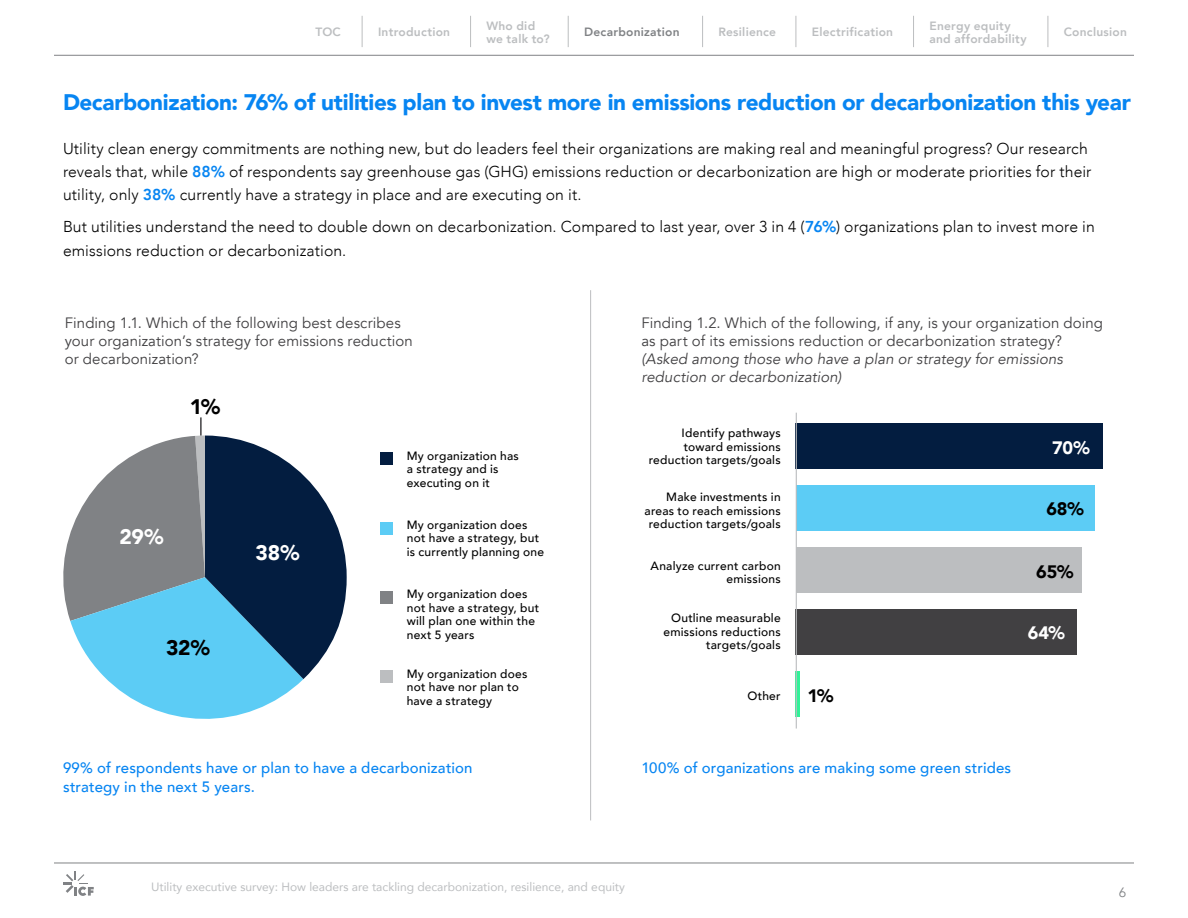
<style>
.page{position:relative;width:1188px;height:918px;background:#fff}
.page>*{position:absolute;margin:0;border:0;box-sizing:border-box;transform-origin:0 0}
.t1{font:900 22.5px "Avenir";letter-spacing:-.015em;color:#0785f2}
.t2{font:900 21px "Avenir";color:#fff}
.t3{font:900 21px "Avenir";color:#000}
.t4{font:900 18px "Avenir";color:#000}
.t5{font:900 18px "Avenir";color:#fff}
.t6{font:300 15.75px/23.2px "Avenir";letter-spacing:.005em;color:#000}
.t7{font:15px/18px "Avenir";letter-spacing:.005em;color:#414042}
.t8{font:500 15px/19.5px "Avenir";letter-spacing:.01em;color:#0785f2}
.t9{font:italic 15px/18px "Avenir";letter-spacing:.005em;color:#414042}
.t10{font:13.5px "Avenir";color:#808285}
.t11{font:500 12px/13.5px "Avenir";letter-spacing:.02em;color:#000}
.t12{font:800 12px/13.5px "Avenir";letter-spacing:.02em;color:#bcbec0}
.t13{font:12px "Avenir";color:#bcbec0}
.t14{font:800 12px "Avenir";letter-spacing:.02em;color:#808285}
.s1{font-weight:800;color:#0785f2}
</style>
<div class="page">
<hr style="left:54px;top:863px;width:1080px;height:1px;background:#808285">
<hr style="left:54px;top:55px;width:1080px;height:1px;background:#808285">
<svg style="left:63px;top:871px;width:31px;height:25px"></svg>
<svg style="left:63px;top:417px;width:284px;height:302px"></svg>
<div style="left:380px;top:452px;width:13px;height:13px;background:#031d40"></div>
<div style="left:380px;top:522px;width:13px;height:13px;background:#5cccf5"></div>
<div style="left:380px;top:670px;width:13px;height:13px;background:#bcbec0"></div>
<div style="left:380px;top:591px;width:13px;height:13px;background:#808285"></div>
<hr style="left:590px;top:290px;width:1px;height:530px;background:#bcbec0">
<hr style="left:362px;top:16px;width:1px;height:31px;background:#bcbec0">
<hr style="left:470px;top:16px;width:1px;height:31px;background:#bcbec0">
<hr style="left:568px;top:16px;width:1px;height:31px;background:#bcbec0">
<hr style="left:702px;top:16px;width:1px;height:31px;background:#bcbec0">
<hr style="left:796px;top:16px;width:1px;height:31px;background:#bcbec0">
<hr style="left:913px;top:16px;width:1px;height:31px;background:#bcbec0">
<hr style="left:1048px;top:16px;width:1px;height:31px;background:#bcbec0">
<hr style="left:796px;top:671px;width:4px;height:46px;background:#30f298">
<div style="left:796px;top:609px;width:281px;height:46px;background:#414042"></div>
<div style="left:796px;top:547px;width:285px;height:46px;background:#bcbec0"></div>
<div style="left:796px;top:485px;width:298px;height:46px;background:#5cccf5"></div>
<div style="left:796px;top:423px;width:307px;height:46px;background:#031d40"></div>
<hr style="left:796px;top:413px;width:1px;height:316px;background:#bbbdbf">
<p class="t12" style="left:315px;top:25px;width:27px">TOC</p>
<p class="t12" style="left:378px;top:25px;width:74px">Introduction</p>
<p class="t12" style="left:486px;top:19px;width:65px">Who did we talk to?</p>
<p class="t14" style="left:584px;top:23px;width:97px">Decarbonization</p>
<p class="t12" style="left:718px;top:25px;width:59px">Resilience</p>
<p class="t12" style="left:812px;top:25px;width:83px">Electrification</p>
<p class="t12" style="left:1064px;top:25px;width:65px">Conclusion</p>
<p class="t12" style="left:929px;top:19px;width:99px">Energy equity and affordability</p>
<h1 class="t1" style="left:63px;top:83px;width:1069px">Decarbonization: 76% of utilities plan to invest more in emissions reduction or decarbonization this year</h1>
<p class="t6" style="left:63px;top:136px;width:1030px">Utility clean energy commitments are nothing new, but do leaders feel their organizations are making real and meaningful progress? Our research reveals that, while <span class="s1">88%</span> of respondents say greenhouse gas (GHG) emissions reduction or decarbonization are high or moderate priorities for their utility, only <span class="s1">38%</span> currently have a strategy in place and are executing on it.</p>
<p class="t6" style="left:63px;top:215px;width:1033px">But utilities understand the need to double down on decarbonization. Compared to last year, over 3 in 4 (<span class="s1">76%</span>) organizations plan to invest more in emissions reduction or decarbonization.</p>
<p class="t7" style="left:65px;top:314px;width:350px">Finding 1.1. Which of the following best describes your organization’s strategy for emissions reduction or decarbonization?</p>
<p class="t7" style="left:641px;top:314px;width:463px">Finding 1.2. Which of the following, if any, is your organization doing as part of its emissions reduction or decarbonization strategy?</p>
<p class="t9" style="left:641px;top:350px;width:423px">(Asked among those who have a plan or strategy for emissions reduction or decarbonization)</p>
<h2 class="t3" style="left:190px;top:388px;width:32px">1%</h2>
<h2 class="t2" style="left:119px;top:518px;width:45px">29%</h2>
<h2 class="t3" style="left:166px;top:630px;width:45px">32%</h2>
<h2 class="t2" style="left:256px;top:535px;width:45px">38%</h2>
<p class="t11" style="left:407px;top:448px;width:114px">My organization has a strategy and is executing on it</p>
<p class="t11" style="left:407px;top:517px;width:139px">My organization does not have a strategy, but is currently planning one</p>
<p class="t11" style="left:407px;top:587px;width:134px">My organization does not have a strategy, but will plan one within the next 5 years</p>
<p class="t11" style="left:407px;top:666px;width:122px">My organization does not have nor plan to have a strategy</p>
<p class="t8" style="left:63px;top:757px;width:411px">99% of respondents have or plan to have a decarbonization strategy in the next 5 years.</p>
<p class="t11" style="left:649px;top:426px;width:133px;text-align:right">Identify pathways toward emissions reduction targets/goals</p>
<p class="t11" style="left:644px;top:490px;width:138px;text-align:right">Make investments in areas to reach emissions reduction targets/goals</p>
<p class="t11" style="left:651px;top:558px;width:132px;text-align:right">Analyze current carbon emissions</p>
<p class="t11" style="left:664px;top:611px;width:119px;text-align:right">Outline measurable emissions reductions targets/goals</p>
<p class="t11" style="left:747px;top:689px;width:35px">Other</p>
<p class="t4" style="left:807px;top:680px;width:28px">1%</p>
<p class="t5" style="left:1052px;top:432px;width:39px">70%</p>
<p class="t4" style="left:1046px;top:493px;width:39px">68%</p>
<p class="t4" style="left:1036px;top:556px;width:39px">65%</p>
<p class="t5" style="left:1028px;top:617px;width:39px">64%</p>
<p class="t8" style="left:641px;top:757px;width:371px">100% of organizations are making some green strides</p>
<p class="t13" style="left:151px;top:878px;width:475px">Utility executive survey: How leaders are tackling decarbonization, resilience, and equity</p>
<p class="t10" style="left:1119px;top:885px;width:9px">6</p>
</div>
